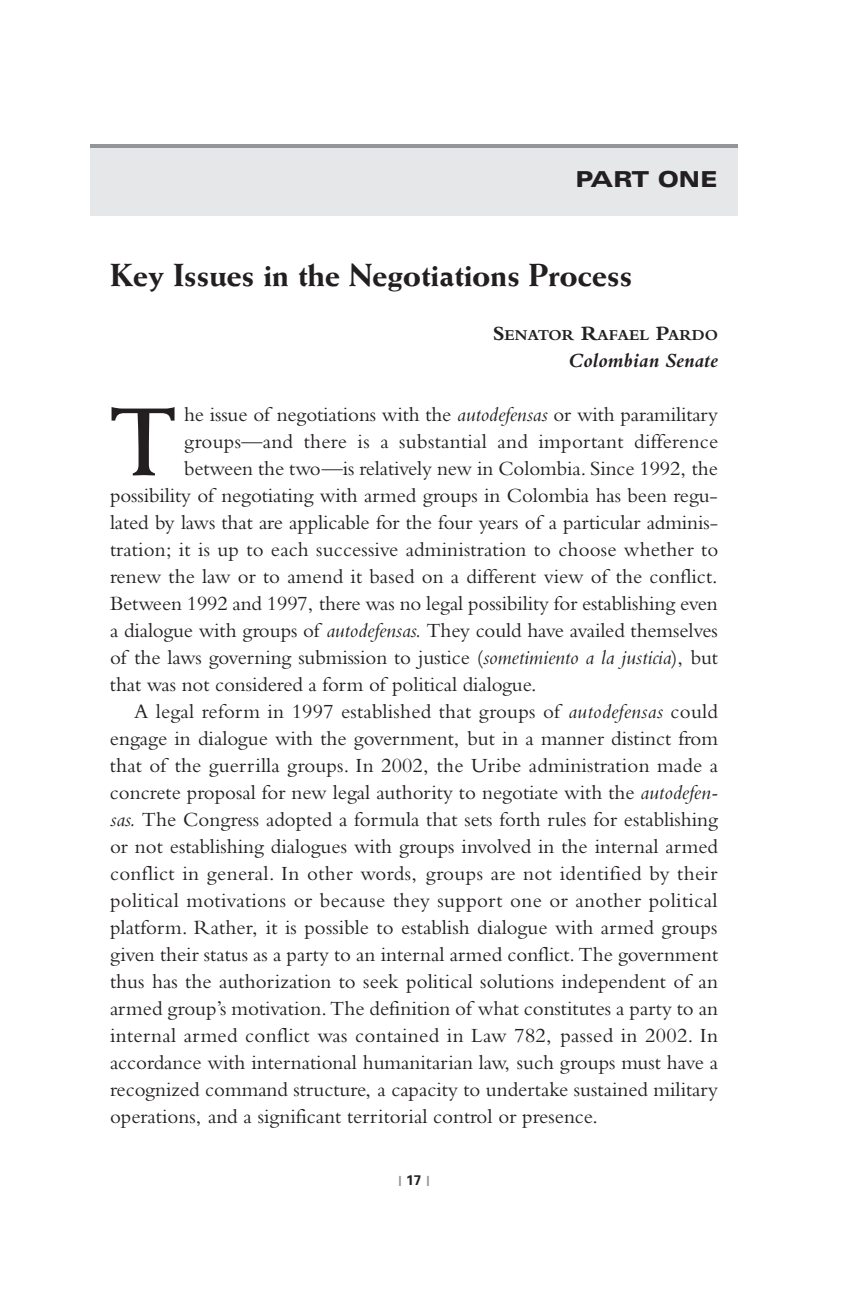
<style>
.page{position:relative;width:864px;height:1296px;background:#fff}
.page>*{position:absolute;margin:0;border:0;box-sizing:border-box;transform-origin:0 0}
.t1{font:700 96.4px "Weiss";color:#231f20}
.t2{font:800 32px "Weiss";letter-spacing:-.01em;color:#231f20}
.t3{font:900 expanded 22px "Univers";color:#231f20}
.t4{font:21px "Bembo";color:#231f20}
.t5{font:21px "Bembo";letter-spacing:.02em;color:#231f20}
.t6{font:italic 700 21px "Bembo";color:#231f20}
.t7{font:700 15.8px "Bembo";color:#231f20}
.t8{font:700 14px "Univers";color:#939598}
.s1{font-size:21px}
.s2{font-style:italic}
.s3{color:#231f20}
</style>
<div class="page">
<div style="left:90px;top:146px;width:648px;height:70px;background:#e6e7e9"></div>
<hr style="left:90px;top:144px;width:648px;height:4px;background:#939598">
<p class="t3" style="left:575px;top:171px;width:144px">PART ONE</p>
<h2 class="t2" style="left:110px;top:264px;width:524px">Key Issues in the Negotiations Process</h2>
<p class="t7" style="left:493px;top:330px;width:227px"><span class="s1">S</span>ENATOR <span class="s1">R</span>AFAEL <span class="s1">P</span>ARDO</p>
<p class="t6" style="left:568px;top:353px;width:152px">Colombian Senate</p>
<h1 class="t1" style="left:110px;top:409px;width:68px">T</h1>
<p class="t4" style="left:184px;top:407px;width:536px">he issue of negotiations with the <span class="s2">autodefensas</span> or with paramilitary</p>
<p class="t4" style="left:184px;top:434px;width:536px">groups—and there is a substantial and important difference</p>
<p class="t4" style="left:184px;top:461px;width:535px">between the two—is relatively new in Colombia. Since 1992, the</p>
<p class="t4" style="left:110px;top:488px;width:609px">possibility of negotiating with armed groups in Colombia has been regu-</p>
<p class="t4" style="left:110px;top:515px;width:610px">lated by laws that are applicable for the four years of a particular adminis-</p>
<p class="t4" style="left:110px;top:542px;width:610px">tration; it is up to each successive administration to choose whether to</p>
<p class="t4" style="left:110px;top:569px;width:609px">renew the law or to amend it based on a different view of the conflict.</p>
<p class="t4" style="left:110px;top:596px;width:609px">Between 1992 and 1997, there was no legal possibility for establishing even</p>
<p class="t4" style="left:110px;top:623px;width:609px">a dialogue with groups of <span class="s2">autodefensas.</span> They could have availed themselves</p>
<p class="t4" style="left:110px;top:650px;width:610px">of the laws governing submission to justice (<span class="s2">sometimiento a la justicia</span>), but</p>
<p class="t4" style="left:110px;top:677px;width:428px">that was not considered a form of political dialogue.</p>
<p class="t4" style="left:134px;top:704px;width:585px">A legal reform in 1997 established that groups of <span class="s2">autodefensas</span> could</p>
<p class="t4" style="left:110px;top:731px;width:610px">engage in dialogue with the government, but in a manner distinct from</p>
<p class="t4" style="left:110px;top:758px;width:610px">that of the guerrilla groups. In 2002, the Uribe administration made a</p>
<p class="t4" style="left:110px;top:785px;width:610px">concrete proposal for new legal authority to negotiate with the <span class="s2">autodefen-</span></p>
<p class="t4" style="left:110px;top:812px;width:610px"><span class="s2">sas.</span> The Congress adopted a formula that sets forth rules for establishing</p>
<p class="t4" style="left:110px;top:839px;width:610px">or not establishing dialogues with groups involved in the internal armed</p>
<p class="t5" style="left:110px;top:866px;width:609px">conflict in general. In other words, groups are not identified by their</p>
<p class="t4" style="left:110px;top:893px;width:609px">political motivations or because they support one or another political</p>
<p class="t4" style="left:110px;top:920px;width:609px">platform. Rather, it is possible to establish dialogue with armed groups</p>
<p class="t4" style="left:110px;top:947px;width:610px">given their status as a party to an internal armed conflict. The government</p>
<p class="t4" style="left:110px;top:974px;width:609px">thus has the authorization to seek political solutions independent of an</p>
<p class="t4" style="left:110px;top:1001px;width:610px">armed group’s motivation. The definition of what constitutes a party to an</p>
<p class="t4" style="left:110px;top:1028px;width:609px">internal armed conflict was contained in Law 782, passed in 2002. In</p>
<p class="t4" style="left:110px;top:1055px;width:610px">accordance with international humanitarian law, such groups must have a</p>
<p class="t4" style="left:110px;top:1082px;width:610px">recognized command structure, a capacity to undertake sustained military</p>
<p class="t4" style="left:110px;top:1109px;width:489px">operations, and a significant territorial control or presence.</p>
<p class="t8" style="left:398px;top:1176px;width:33px">|<span class="s3">17</span>|</p>
</div>
